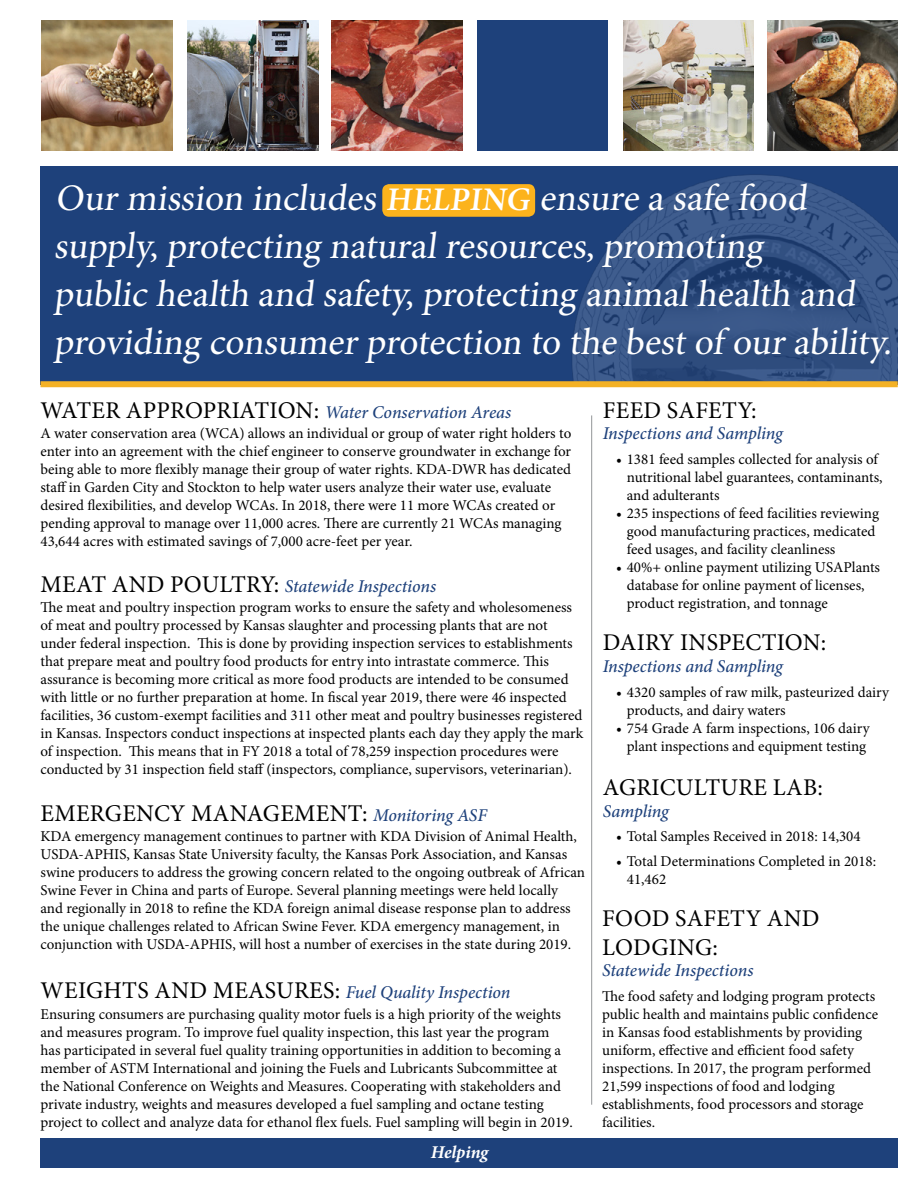
<style>
.page{position:relative;width:918px;height:1188px;background:#fff}
.page>*{position:absolute;margin:0;border:0;box-sizing:border-box;transform-origin:0 0}
.t1{font:37.5px/48px "Minion Pro";color:#fff}
.t2{font:24px/28.8px "Minion Pro";letter-spacing:.01em;color:#000}
.t3{font:italic 500 18px "Minion Pro";letter-spacing:-.005em;color:#1e417b}
.t4{font:italic 700 18px "Minion Pro";letter-spacing:-.005em;color:#fff}
.t5{font:15px/18px "Minion Pro";color:#000}
.s1{font-weight:600;font-size:33px}
.s2{font-weight:400;font-style:normal;font-size:24px;color:#000}
.s3{font-weight:500;font-style:italic;font-size:18px;color:#1e417b}
</style>
<div class="page">
<div style="left:40px;top:166px;width:858px;height:218px;background:#1e417b"></div>
<img style="left:572px;top:175px;width:326px;height:206px">
<hr style="left:591px;top:415px;width:1px;height:690px;background:#939598">
<div style="left:477px;top:20px;width:131px;height:131px;background:#1e417b"></div>
<img style="left:623px;top:20px;width:131px;height:131px">
<img style="left:767px;top:20px;width:131px;height:131px">
<img style="left:41px;top:20px;width:131px;height:131px">
<img style="left:188px;top:20px;width:131px;height:131px">
<img style="left:332px;top:20px;width:130px;height:131px">
<div style="left:40px;top:381px;width:858px;height:6px;background:#f3b125"></div>
<div style="left:40px;top:1138px;width:858px;height:30px;background:#1e417b"></div>
<div style="left:382px;top:184px;width:153px;height:33px;background:#fcb31c;border-radius:7px"></div>
<h1 class="t1" style="left:54px;top:175px;width:846px">Our mission includes <span class="s1">HELPING</span> ensure a safe food supply, protecting natural resources, promoting<br>public health and safety, protecting animal health and providing consumer protection to the best of our ability.</h1>
<p class="t3" style="left:41px;top:400px;width:472px"><span class="s2">WATER APPROPRIATION:</span> Water Conservation Areas</p>
<p class="t5" style="left:40px;top:425px;width:532px">A water conservation area (WCA) allows an individual or group of water right holders to enter into an agreement with the chief engineer to conserve groundwater in exchange for being able to more flexibly manage their group of water rights. KDA-DWR has dedicated staff in Garden City and Stockton to help water users analyze their water use, evaluate desired flexibilities, and develop WCAs. In 2018, there were 11 more WCAs created or pending approval to manage over 11,000 acres. There are currently 21 WCAs managing 43,644 acres with estimated savings of 7,000 acre-feet per year.</p>
<p class="t3" style="left:41px;top:574px;width:397px"><span class="s2">MEAT AND POULTRY:</span> Statewide Inspections</p>
<p class="t5" style="left:40px;top:598px;width:544px">The meat and poultry inspection program works to ensure the safety and wholesomeness of meat and poultry processed by Kansas slaughter and processing plants that are not under federal inspection. This is done by providing inspection services to establishments that prepare meat and poultry food products for entry into intrastate commerce. This assurance is becoming more critical as more food products are intended to be consumed with little or no further preparation at home. In fiscal year 2019, there were 46 inspected facilities, 36 custom-exempt facilities and 311 other meat and poultry businesses registered in Kansas. Inspectors conduct inspections at inspected plants each day they apply the mark of inspection. This means that in FY 2018 a total of 78,259 inspection procedures were conducted by 31 inspection field staff (inspectors, compliance, supervisors, veterinarian).</p>
<h2 class="t2" style="left:41px;top:799px;width:448px">EMERGENCY MANAGEMENT: <span class="s3">Monitoring ASF</span></h2>
<p class="t5" style="left:40px;top:828px;width:546px">KDA emergency management continues to partner with KDA Division of Animal Health, USDA-APHIS, Kansas State University faculty, the Kansas Pork Association, and Kansas swine producers to address the growing concern related to the ongoing outbreak of African Swine Fever in China and parts of Europe. Several planning meetings were held locally<br>and regionally in 2018 to refine the KDA foreign animal disease response plan to address the unique challenges related to African Swine Fever. KDA emergency management, in conjunction with USDA-APHIS, will host a number of exercises in the state during 2019.</p>
<p class="t3" style="left:41px;top:980px;width:471px"><span class="s2">WEIGHTS AND MEASURES:</span> Fuel Quality Inspection</p>
<p class="t5" style="left:40px;top:1005px;width:534px">Ensuring consumers are purchasing quality motor fuels is a high priority of the weights and measures program. To improve fuel quality inspection, this last year the program has participated in several fuel quality training opportunities in addition to becoming a member of ASTM International and joining the Fuels and Lubricants Subcommittee at the National Conference on Weights and Measures. Cooperating with stakeholders and private industry, weights and measures developed a fuel sampling and octane testing project to collect and analyze data for ethanol flex fuels. Fuel sampling will begin in 2019.</p>
<p class="t4" style="left:431px;top:1139px;width:59px">Helping</p>
<h2 class="t2" style="left:603px;top:396px;width:155px">FEED SAFETY:</h2>
<p class="t3" style="left:603px;top:421px;width:182px">Inspections and Sampling</p>
<p class="t5" style="left:627px;top:451px;width:257px;text-indent:-10px">• 1381 feed samples collected for analysis of nutritional label guarantees, contaminants, and adulterants</p>
<p class="t5" style="left:627px;top:505px;width:254px;text-indent:-10px">• 235 inspections of feed facilities reviewing good manufacturing practices, medicated feed usages, and facility cleanliness</p>
<p class="t5" style="left:627px;top:559px;width:255px;text-indent:-10px">• 40%+ online payment utilizing USAPlants database for online payment of licenses, product registration, and tonnage</p>
<h2 class="t2" style="left:603px;top:628px;width:225px">DAIRY INSPECTION:</h2>
<p class="t3" style="left:603px;top:654px;width:182px">Inspections and Sampling</p>
<p class="t5" style="left:627px;top:683px;width:264px;text-indent:-10px">• 4320 samples of raw milk, pasteurized dairy products, and dairy waters</p>
<p class="t5" style="left:616px;top:719px;width:255px;text-align:center">• 754 Grade A farm inspections, 106 dairy plant inspections and equipment testing</p>
<h2 class="t2" style="left:603px;top:773px;width:221px">AGRICULTURE LAB:</h2>
<p class="t3" style="left:603px;top:799px;width:68px">Sampling</p>
<p class="t5" style="left:616px;top:828px;width:246px">• Total Samples Received in 2018: 14,304</p>
<p class="t5" style="left:627px;top:852px;width:251px;text-indent:-10px">• Total Determinations Completed in 2018:<br>41,462</p>
<h2 class="t2" style="left:602px;top:904px;width:219px">FOOD SAFETY AND<br>LODGING:</h2>
<p class="t3" style="left:602px;top:958px;width:153px">Statewide Inspections</p>
<p class="t5" style="left:602px;top:987px;width:278px">The food safety and lodging program protects public health and maintains public confidence in Kansas food establishments by providing uniform, effective and efficient food safety inspections. In 2017, the program performed 21,599 inspections of food and lodging establishments, food processors and storage facilities.</p>
</div>
